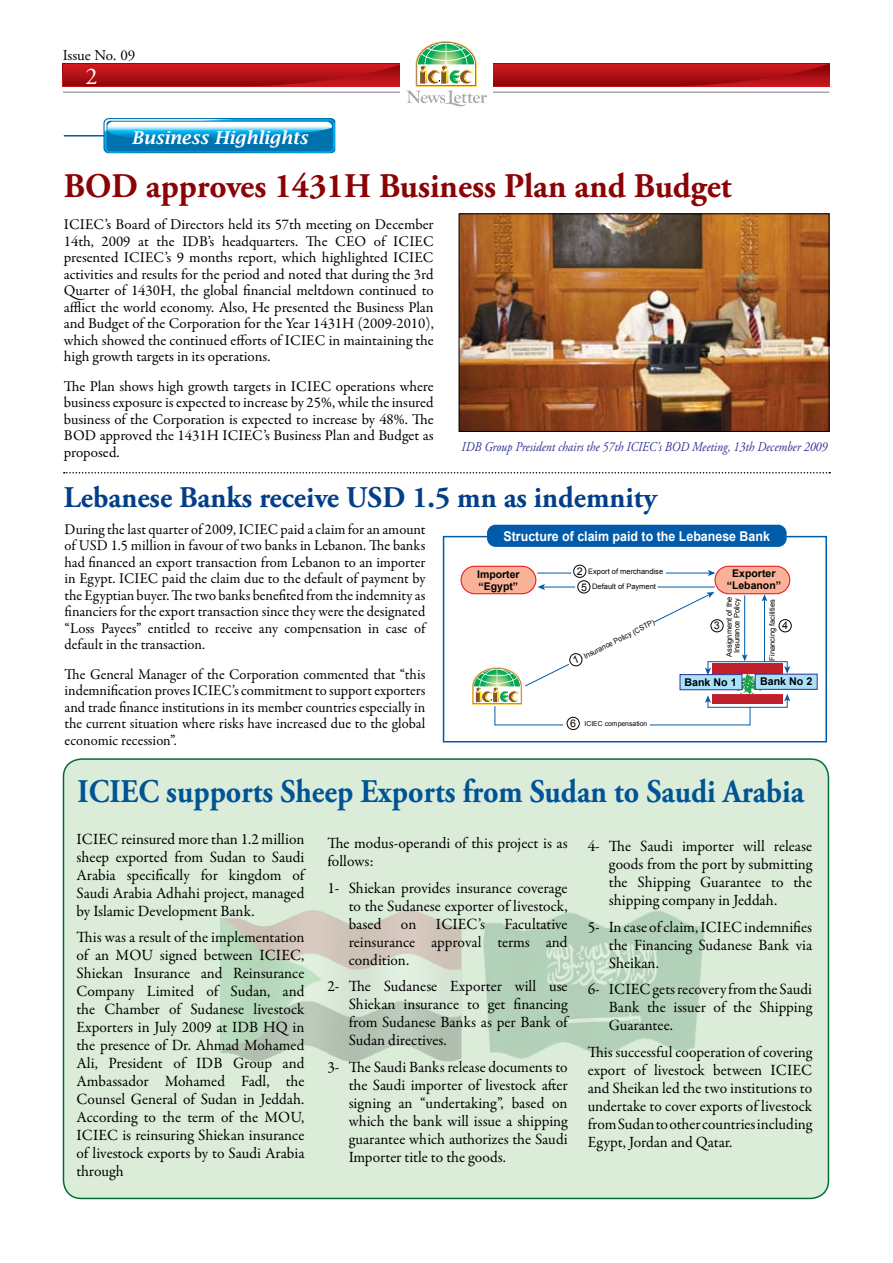
<style>
.page{position:relative;width:893px;height:1263px;background:#fff}
.page>*{position:absolute;margin:0;border:0;box-sizing:border-box;transform-origin:0 0}
.t1{font:700 34.5px "Adobe Garamond Pro";color:#8b0304}
.t2{font:700 33px "Adobe Garamond Pro";color:#005496;scale:.91 1}
.t3{font:700 30px "Adobe Garamond Pro";color:#023f88}
.t4{font:24px "Adobe Garamond Pro";color:#fff}
.t5{font:italic 600 18px "Lucida Bright";color:#fff}
.t6{font:15.75px/18px "Garamond Premr Pro";letter-spacing:-.005em;color:#000;text-align:justify}
.t7{font:15px/16.5px "Garamond Premr Pro";color:#000;text-align:justify}
.t8{font:15px "Adobe Garamond Pro";color:#000}
.t9{font:italic 13.5px "Adobe Garamond Pro";color:#2e3192;scale:.88 1}
.t10{font:700 13.5px "Arial";color:#fff;scale:.92 1}
.t11{font:700 10.65px "Arial";color:#000}
.t12{font:700 10.5px/12px "Arial";color:#000}
.t13{font:7.5px/7.5px "Arial";color:#000;text-align:center}
.t14{font:7.5px "Arial";color:#000;scale:.95 1}
.t15{font:6.9px "Arial";color:#000}
</style>
<div class="page">
<svg style="left:63px;top:41px;width:766px;height:66px"></svg>
<div style="left:63px;top:759px;width:765px;height:439px;background:#dbedd9;border-radius:18px"></div>
<div style="left:63px;top:758px;width:766px;height:441px;border:2px solid #006e34;border-radius:18px"></div>
<img style="left:220px;top:910px;width:485px;height:152px">
<hr style="left:64px;top:135px;width:103px;height:2px;background:#005b9e">
<img style="left:461px;top:216px;width:366px;height:214px">
<div style="left:459px;top:214px;width:370px;height:218px;border:1px solid #000"></div>
<svg style="left:64px;top:472px;width:766px;height:1px"></svg>
<img style="left:712px;top:675px;width:70px;height:19px">
<div style="left:715px;top:566px;width:75px;height:28px;background:#f9b298;border-radius:14px"></div>
<div style="left:714px;top:566px;width:76px;height:28px;border:1px solid #ed1c24;border-radius:14px"></div>
<div style="left:461px;top:566px;width:75px;height:28px;background:#f9b298;border-radius:14px"></div>
<div style="left:461px;top:566px;width:75px;height:28px;border:1px solid #ed1c24;border-radius:14px"></div>
<hr style="left:764px;top:599px;width:1px;height:63px;background:#005bab">
<svg style="left:762px;top:594px;width:5px;height:7px"></svg>
<hr style="left:744px;top:595px;width:1px;height:61px;background:#005bab">
<hr style="left:666px;top:573px;width:44px;height:1px;background:#005bab">
<hr style="left:537px;top:573px;width:34px;height:1px;background:#005bab">
<svg style="left:708px;top:570px;width:7px;height:6px"></svg>
<hr style="left:543px;top:587px;width:32px;height:1px;background:#005bab">
<hr style="left:658px;top:587px;width:57px;height:1px;background:#005bab">
<svg style="left:537px;top:584px;width:8px;height:6px"></svg>
<div style="left:680px;top:675px;width:62px;height:15px;background:#aae1fa"></div>
<div style="left:680px;top:674px;width:62px;height:16px;border:1px solid #2e3192"></div>
<div style="left:755px;top:674px;width:62px;height:15px;background:#aae1fa"></div>
<div style="left:755px;top:674px;width:62px;height:15px;border:1px solid #2e3192"></div>
<div style="left:711px;top:619px;width:12px;height:13px;border:1px solid #000;border-radius:50%"></div>
<div style="left:577px;top:580px;width:13px;height:13px;border:1px solid #000;border-radius:50%"></div>
<div style="left:779px;top:619px;width:13px;height:13px;border:1px solid #000;border-radius:50%"></div>
<svg style="left:705px;top:654px;width:85px;height:21px"></svg>
<svg style="left:649px;top:694px;width:141px;height:32px"></svg>
<div style="left:573px;top:565px;width:13px;height:13px;border:1px solid #000;border-radius:50%"></div>
<div style="left:567px;top:717px;width:13px;height:13px;border:1px solid #000;border-radius:50%"></div>
<div style="left:443px;top:536px;width:384px;height:206px;border:2px solid #005bab"></div>
<div style="left:487px;top:525px;width:300px;height:22px;background:#005bab;border-radius:9px"></div>
<svg style="left:101px;top:118px;width:234px;height:35px;background:#3ba0cf"></svg>
<svg style="left:654px;top:592px;width:65px;height:38px"></svg>
<svg style="left:472px;top:653px;width:111px;height:74px"></svg>
<p class="t8" style="left:63px;top:46px;width:74px">Issue No. 09</p>
<h3 class="t4" style="left:85px;top:62px;width:13px">2</h3>
<p class="t5" style="left:132px;top:127px;width:178px">Business Highlights</p>
<h1 class="t1" style="left:64px;top:165px;width:669px">BOD approves 1431H Business Plan and Budget</h1>
<p class="t7" style="left:64px;top:217px;width:371px">ICIEC’s Board of Directors held its 57th meeting on December 14th, 2009 at the IDB’s headquarters. The CEO of ICIEC presented ICIEC’s 9 months report, which highlighted ICIEC activities and results for the period and noted that during the 3rd Quarter of 1430H, the global financial meltdown continued to afflict the world economy. Also, He presented the Business Plan and Budget of the Corporation for the Year 1431H (2009-2010), which showed the continued efforts of ICIEC in maintaining the high growth targets in its operations.</p>
<p class="t7" style="left:64px;top:378px;width:371px">The Plan shows high growth targets in ICIEC operations where business exposure is expected to increase by 25%, while the insured business of the Corporation is expected to increase by 48%. The BOD approved the 1431H ICIEC’s Business Plan and Budget as proposed.</p>
<p class="t9" style="left:462px;top:439px;width:417px">IDB Group President chairs the 57th ICIEC’s BOD Meeting, 13th December 2009</p>
<h3 class="t3" style="left:64px;top:480px;width:595px">Lebanese Banks receive USD 1.5 mn as indemnity</h3>
<p class="t7" style="left:65px;top:521px;width:362px">During the last quarter of 2009, ICIEC paid a claim for an amount of USD 1.5 million in favour of two banks in Lebanon. The banks had financed an export transaction from Lebanon to an importer in Egypt. ICIEC paid the claim due to the default of payment by the Egyptian buyer. The two banks benefited from the indemnity as financiers for the export transaction since they were the designated “Loss Payees” entitled to receive any compensation in case of default in the transaction.</p>
<p class="t7" style="left:65px;top:666px;width:362px">The General Manager of the Corporation commented that “this indemnification proves ICIEC’s commitment to support exporters and trade finance institutions in its member countries especially in the current situation where risks have increased due to the global economic recession”.</p>
<p class="t10" style="left:503px;top:527px;width:291px">Structure of claim paid to the Lebanese Bank</p>
<p class="t13" style="left:588px;top:568px;width:77px">Export of merchandise</p>
<p class="t12" style="left:477px;top:568px;width:44px">Importer “Egypt”</p>
<p class="t12" style="left:727px;top:568px;width:56px;text-align:center">Exporter “Lebanon”</p>
<p class="t14" style="left:582px;top:652px;width:84px;rotate:-26deg">Insurance Policy (CSTP)</p>
<p class="t13" style="left:592px;top:583px;width:65px">Default of Payment</p>
<p class="t13" style="left:726px;top:657px;width:62px;rotate:-90deg">Assignment of the<br>Insurance Policy</p>
<p class="t13" style="left:768px;top:661px;width:63px;rotate:-90deg">Financing facilities</p>
<p class="t15" style="left:584px;top:719px;width:64px">ICIEC compensation</p>
<p class="t11" style="left:684px;top:675px;width:54px">Bank No 1</p>
<p class="t11" style="left:760px;top:674px;width:54px">Bank No 2</p>
<h2 class="t2" style="left:78px;top:772px;width:800px">ICIEC supports Sheep Exports from Sudan to Saudi Arabia</h2>
<p class="t6" style="left:327px;top:834px;width:242px">The modus-operandi of this project is as follows:</p>
<p class="t6" style="left:349px;top:879px;width:220px;text-indent:-21px">1- Shiekan provides insurance coverage to the Sudanese exporter of livestock, based on ICIEC’s Facultative reinsurance approval terms and condition.</p>
<p class="t6" style="left:349px;top:977px;width:220px;text-indent:-21px">2- The Sudanese Exporter will use Shiekan insurance to get financing from Sudanese Banks as per Bank of Sudan directives.</p>
<p class="t6" style="left:349px;top:1058px;width:221px;text-indent:-21px">3- The Saudi Banks release documents to the Saudi importer of livestock after signing an “undertaking”, based on which the bank will issue a shipping guarantee which authorizes the Saudi Importer title to the goods.</p>
<p class="t6" style="left:77px;top:830px;width:229px">ICIEC reinsured more than 1.2 million sheep exported from Sudan to Saudi Arabia specifically for kingdom of Saudi Arabia Adhahi project, managed by Islamic Development Bank.</p>
<p class="t6" style="left:77px;top:929px;width:229px">This was a result of the implementation of an MOU signed between ICIEC, Shiekan Insurance and Reinsurance Company Limited of Sudan, and the Chamber of Sudanese livestock Exporters in July 2009 at IDB HQ in the presence of Dr. Ahmad Mohamed Ali, President of IDB Group and Ambassador Mohamed Fadl, the Counsel General of Sudan in Jeddah.<br>According to the term of the MOU, ICIEC is reinsuring Shiekan insurance of livestock exports by to Saudi Arabia through</p>
<p class="t6" style="left:609px;top:838px;width:205px;text-indent:-21px">4- The Saudi importer will release goods from the port by submitting the Shipping Guarantee to the shipping company in Jeddah.</p>
<p class="t6" style="left:609px;top:918px;width:205px;text-indent:-21px">5- In case of claim, ICIEC indemnifies the Financing Sudanese Bank via Sheikan.</p>
<p class="t6" style="left:609px;top:981px;width:205px;text-indent:-21px">6- ICIEC gets recovery from the Saudi Bank the issuer of the Shipping Guarantee.</p>
<p class="t6" style="left:588px;top:1043px;width:226px">This successful cooperation of covering export of livestock between ICIEC and Sheikan led the two institutions to undertake to cover exports of livestock from Sudan to other countries including Egypt, Jordan and Qatar.</p>
</div>
